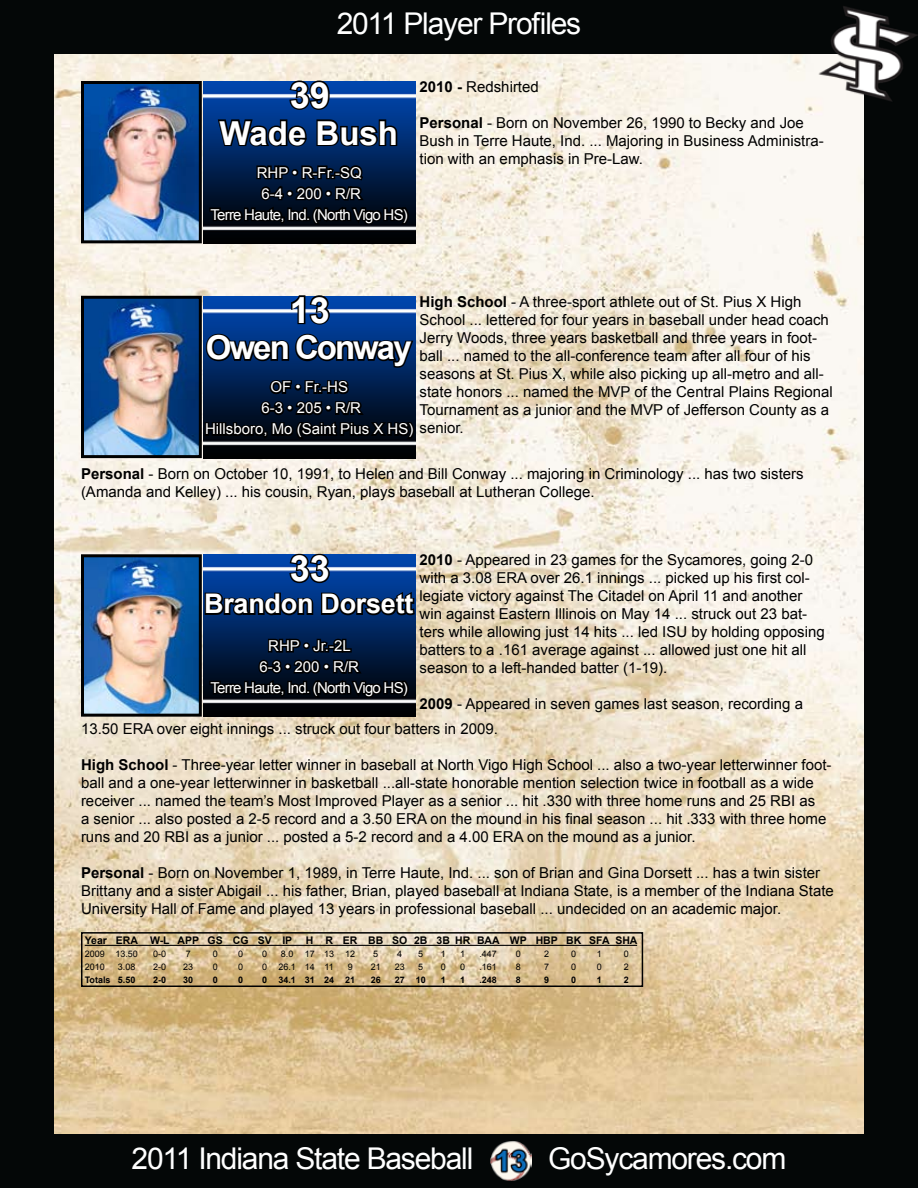
<style>
.page{position:relative;width:918px;height:1188px;background:#fff}
.page>*{position:absolute;margin:0;border:0;box-sizing:border-box;transform-origin:0 0}
.t1{font:700 36px "Arial";color:#fff}
.t2{font:700 33px "Arial";letter-spacing:-.06em;color:#fff}
.t3{font:700 33px "Arial";color:#fff}
.t4{font:30px "Arial";letter-spacing:-.04em;color:#fff}
.t5{font:700 27px "Arial";letter-spacing:-.01em;color:#fff}
.t6{font:15px/18px "Arial";color:#000}
.t7{font:15px/21px "Arial";letter-spacing:-.05em;color:#fff;text-align:center}
.t8{font:15px/21px "Arial";color:#fff;text-align:center}
.t9{font:700 10.5px "Arial";color:#000}
.t10{font:9px "Arial";color:#000}
.t11{font:700 9px "Arial";color:#000}
.s1{font-weight:700}
</style>
<div class="page">
<img style="left:54px;top:54px;width:810px;height:1080px">
<div style="left:0;top:0;width:918px;height:54px;background:#040707"></div>
<div style="left:0;top:1134px;width:918px;height:54px;background:#040707"></div>
<div style="left:864px;top:104px;width:54px;height:1030px;background:#040707"></div>
<img style="left:814px;top:4px;width:104px;height:100px">
<div style="left:0;top:54px;width:54px;height:1080px;background:#040707"></div>
<img style="left:204px;top:81px;width:211px;height:163px">
<img style="left:85px;top:85px;width:113px;height:154px">
<div style="left:81px;top:81px;width:121px;height:162px;border:3px solid #000"></div>
<svg style="left:208px;top:163px;width:203px;height:67px;background:#0b182b"></svg>
<svg style="left:216px;top:79px;width:183px;height:72px;background:#113872"></svg>
<img style="left:204px;top:296px;width:211px;height:162px">
<img style="left:85px;top:300px;width:113px;height:154px">
<div style="left:81px;top:296px;width:121px;height:162px;border:3px solid #000"></div>
<svg style="left:204px;top:332px;width:211px;height:37px;background:#001d4a"></svg>
<svg style="left:203px;top:378px;width:213px;height:65px;background:#051227"></svg>
<svg style="left:290px;top:293px;width:42px;height:33px"></svg>
<img style="left:204px;top:618px;width:211px;height:99px">
<img style="left:85px;top:558px;width:113px;height:155px">
<div style="left:81px;top:554px;width:121px;height:163px;border:3px solid #000"></div>
<svg style="left:208px;top:636px;width:203px;height:67px;background:#0b192d"></svg>
<svg style="left:203px;top:552px;width:213px;height:66px;background:#133a74"></svg>
<img style="left:491px;top:1140px;width:40px;height:41px">
<div style="left:81px;top:932px;width:562px;height:55px;border:2px solid #000"></div>
<hr style="left:85px;top:945px;width:552px;height:1px;background:#000">
<h3 class="t4" style="left:337px;top:4px;width:246px">2011 Player Profiles</h3>
<h1 class="t1" style="left:290px;top:72px;width:42px">39</h1>
<p class="t6" style="left:420px;top:78px;width:121px"><span class="s1">2010 -</span> Redshirted</p>
<p class="t6" style="left:420px;top:114px;width:406px"><span class="s1">Personal</span> - Born on November 26, 1990 to Becky and Joe<br>Bush in Terre Haute, Ind. ... Majoring in Business Administra&shy;tion with an emphasis in Pre-Law.</p>
<h2 class="t3" style="left:220px;top:111px;width:180px">Wade Bush</h2>
<p class="t7" style="left:210px;top:162px;width:199px">RHP • R-Fr.-SQ<br>6-4 • 200 • R/R<br>Terre Haute, Ind. (North Vigo HS)</p>
<h1 class="t1" style="left:290px;top:286px;width:42px">13</h1>
<p class="t6" style="left:420px;top:293px;width:415px"><span class="s1">High School</span> - A three-sport athlete out of St. Pius X High School ... lettered for four years in baseball under head coach Jerry Woods, three years basketball and three years in foot&shy;ball ... named to the all-conference team after all four of his seasons at St. Pius X, while also picking up all-metro and all&shy;state honors ... named the MVP of the Central Plains Regional Tournament as a junior and the MVP of Jefferson County as a senior.</p>
<p class="t6" style="left:81px;top:465px;width:724px"><span class="s1">Personal</span> - Born on October 10, 1991, to Helen and Bill Conway ... majoring in Criminology ... has two sisters (Amanda and Kelley) ... his cousin, Ryan, plays baseball at Lutheran College.</p>
<h2 class="t2" style="left:206px;top:326px;width:207px">Owen Conway</h2>
<p class="t8" style="left:205px;top:377px;width:210px">OF • Fr.-HS<br>6-3 • 205 • R/R<br>Hillsboro, Mo (Saint Pius X HS)</p>
<h1 class="t1" style="left:290px;top:545px;width:42px">33</h1>
<p class="t6" style="left:420px;top:551px;width:407px"><span class="s1">2010</span> - Appeared in 23 games for the Sycamores, going 2-0 with a 3.08 ERA over 26.1 innings ... picked up his first col&shy;legiate victory against The Citadel on April 11 and another win against Eastern Illinois on May 14 ... struck out 23 bat&shy;ters while allowing just 14 hits ... led ISU by holding opposing batters to a .161 average against ... allowed just one hit all season to a left-handed batter (1-19).</p>
<p class="t6" style="left:81px;top:692px;width:724px;line-height:24.8px;text-indent:339px"><span class="s1">2009</span> - Appeared in seven games last season, recording a<br>13.50 ERA over eight innings ... struck out four batters in 2009.</p>
<p class="t6" style="left:81px;top:756px;width:752px"><span class="s1">High School</span> - Three-year letter winner in baseball at North Vigo High School ... also a two-year letterwinner foot&shy;ball and a one-year letterwinner in basketball ...all-state honorable mention selection twice in football as a wide receiver ... named the team’s Most Improved Player as a senior ... hit .330 with three home runs and 25 RBI as<br>a senior ... also posted a 2-5 record and a 3.50 ERA on the mound in his final season ... hit .333 with three home runs and 20 RBI as a junior ... posted a 5-2 record and a 4.00 ERA on the mound as a junior.</p>
<p class="t6" style="left:81px;top:864px;width:754px"><span class="s1">Personal</span> - Born on November 1, 1989, in Terre Haute, Ind. ... son of Brian and Gina Dorsett ... has a twin sister<br>Brittany and a sister Abigail ... his father, Brian, played baseball at Indiana State, is a member of the Indiana State<br>University Hall of Fame and played 13 years in professional baseball ... undecided on an academic major.</p>
<p class="t9" style="left:85px;top:934px;width:209px">Year ERA W-L APP GS CG SV IP</p>
<p class="t9" style="left:306px;top:934px;width:333px">H R ER BB SO 2B 3B HR BAA WP HBP BK SFA SHA</p>
<p class="t10" style="left:85px;top:948px;width:55px">2009 13.50</p>
<p class="t10" style="left:153px;top:948px;width:15px">0-0</p>
<p class="t10" style="left:186px;top:948px;width:7px">7</p>
<p class="t10" style="left:213px;top:948px;width:7px">0</p>
<p class="t10" style="left:238px;top:948px;width:7px">0</p>
<p class="t10" style="left:262px;top:948px;width:7px">0</p>
<p class="t10" style="left:281px;top:948px;width:76px">8.0 17 13 12</p>
<p class="t10" style="left:373px;top:948px;width:7px">5</p>
<p class="t10" style="left:397px;top:948px;width:7px">4</p>
<p class="t10" style="left:418px;top:948px;width:7px">5</p>
<p class="t10" style="left:441px;top:948px;width:7px">1</p>
<p class="t10" style="left:460px;top:948px;width:7px">1</p>
<p class="t10" style="left:479px;top:948px;width:19px">.447</p>
<p class="t10" style="left:516px;top:948px;width:7px">0</p>
<p class="t10" style="left:544px;top:948px;width:7px">2</p>
<p class="t10" style="left:571px;top:948px;width:7px">0</p>
<p class="t10" style="left:597px;top:948px;width:7px">1</p>
<p class="t10" style="left:624px;top:948px;width:7px">0</p>
<p class="t10" style="left:85px;top:961px;width:22px">2010</p>
<p class="t10" style="left:118px;top:961px;width:19px">3.08</p>
<p class="t10" style="left:153px;top:961px;width:15px">2-0</p>
<p class="t10" style="left:183px;top:961px;width:12px">23</p>
<p class="t10" style="left:213px;top:961px;width:7px">0</p>
<p class="t10" style="left:238px;top:961px;width:7px">0</p>
<p class="t10" style="left:262px;top:961px;width:73px">0 26.1 14 11</p>
<p class="t10" style="left:348px;top:961px;width:7px">9</p>
<p class="t10" style="left:371px;top:961px;width:12px">21</p>
<p class="t10" style="left:395px;top:961px;width:12px">23</p>
<p class="t10" style="left:418px;top:961px;width:7px">5</p>
<p class="t10" style="left:441px;top:961px;width:7px">0</p>
<p class="t10" style="left:460px;top:961px;width:7px">0</p>
<p class="t10" style="left:479px;top:961px;width:19px">.161</p>
<p class="t10" style="left:516px;top:961px;width:7px">8</p>
<p class="t10" style="left:544px;top:961px;width:7px">7</p>
<p class="t10" style="left:571px;top:961px;width:7px">0</p>
<p class="t10" style="left:597px;top:961px;width:7px">0</p>
<p class="t10" style="left:624px;top:961px;width:7px">2</p>
<p class="t11" style="left:85px;top:973px;width:52px">Totals 5.50</p>
<p class="t11" style="left:153px;top:973px;width:15px">2-0</p>
<p class="t11" style="left:183px;top:973px;width:12px">30</p>
<p class="t11" style="left:213px;top:973px;width:7px">0</p>
<p class="t11" style="left:238px;top:973px;width:7px">0</p>
<p class="t11" style="left:262px;top:973px;width:95px">0 34.1 31 24 21</p>
<p class="t11" style="left:371px;top:973px;width:12px">26</p>
<p class="t11" style="left:395px;top:973px;width:33px">27 10</p>
<p class="t11" style="left:441px;top:973px;width:7px">1</p>
<p class="t11" style="left:460px;top:973px;width:7px">1</p>
<p class="t11" style="left:479px;top:973px;width:19px">.248</p>
<p class="t11" style="left:516px;top:973px;width:7px">8</p>
<p class="t11" style="left:544px;top:973px;width:7px">9</p>
<p class="t11" style="left:571px;top:973px;width:7px">0</p>
<p class="t11" style="left:597px;top:973px;width:7px">1</p>
<p class="t11" style="left:624px;top:973px;width:7px">2</p>
<h3 class="t5" style="left:204px;top:586px;width:211px">Brandon Dorsett</h3>
<p class="t7" style="left:210px;top:635px;width:199px">RHP • Jr.-2L<br>6-3 • 200 • R/R<br>Terre Haute, Ind. (North Vigo HS)</p>
<h3 class="t4" style="left:132px;top:1139px;width:656px">2011 Indiana State Baseball ● GoSycamores.com</h3>
</div>
